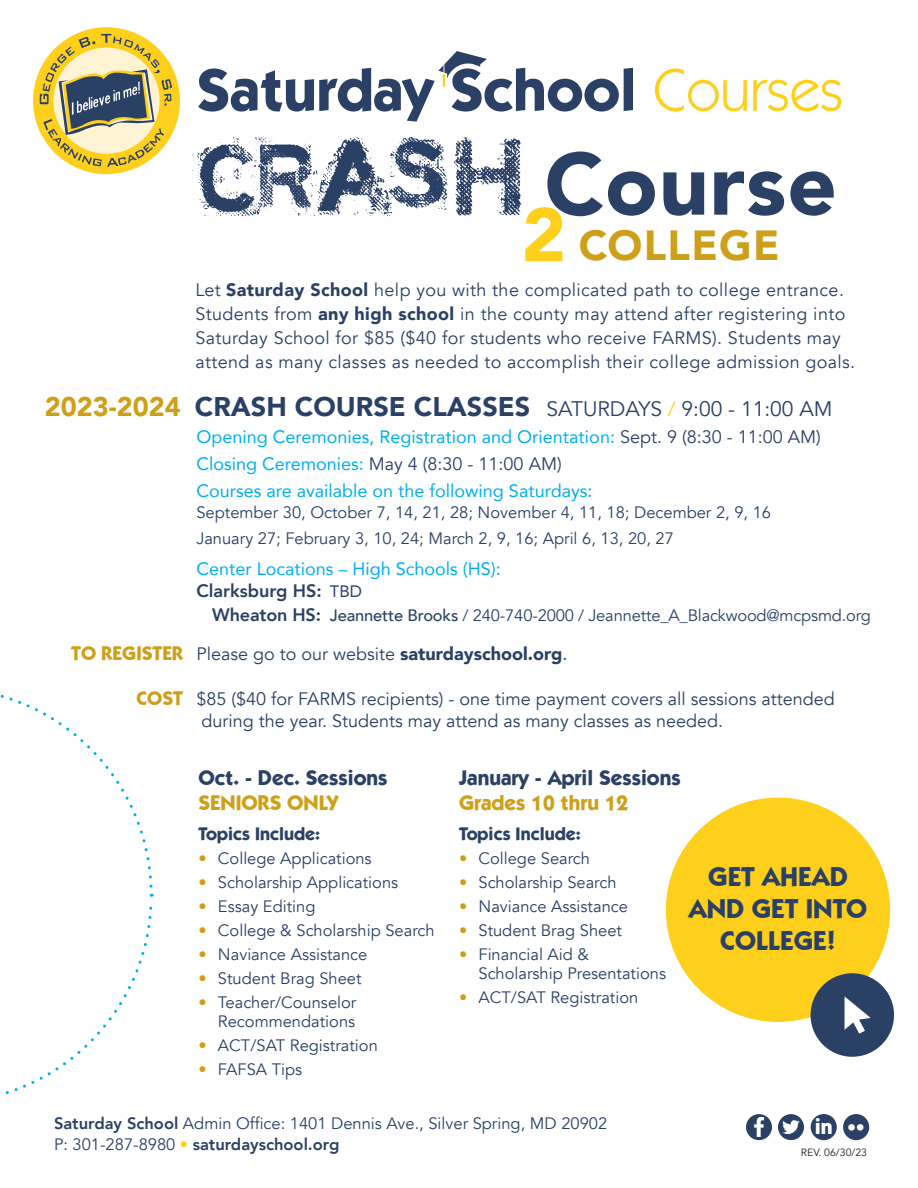
<style>
.page{position:relative;width:918px;height:1188px;background:#fff}
.page>*{position:absolute;margin:0;border:0;box-sizing:border-box;transform-origin:0 0}
.t1{font:700 60px "ITC Kabel Std";color:#2b4065}
.t2{font:900 42px "Avenir";letter-spacing:.03em;color:#ce9f18}
.t3{font:700 27px/32.4px "ITC Kabel Std";color:#2b4065;text-align:center}
.t4{font:900 26.25px "Avenir";color:#fff}
.t5{font:800 21.3px "Barlow";color:#fff}
.t6{font:21px "Avenir";color:#2b4065}
.t7{font:700 21px "ITC Kabel Std";color:#2b4065}
.t8{font:700 21px "ITC Kabel Std";color:#ce9f18}
.t9{font:18px/24px "Avenir";letter-spacing:.02em;color:#2b4065}
.t10{font:18px/27px "Avenir";color:#00aeef}
.t11{font:18px/22.5px "Avenir";color:#2b4065}
.t12{font:700 18px "ITC Kabel Std";color:#2b4065}
.t13{font:16.5px/19.5px "Avenir";color:#2b4065}
.t14{font:10.5px "Avenir";color:#231f20}
.s1{font-weight:400;color:#fed01c}
.s2{font-size:75px;color:#fed01c}
.s3{font-weight:900}
.s4{font-weight:900;font-size:27px;color:#ce9f18}
.s5{font-weight:900;font-size:27px}
.s6{color:#fed01c}
.s7{color:#2b4065}
.s8{font-weight:800;color:#2b4065}
.s9{font-size:16.5px;color:#2b4065}
.s10{font-weight:800;font-size:18px}
.s11{font-weight:500}
.s12{font-family:"ITC Kabel Std";font-weight:700;font-size:19.5px;color:#ce9f18}
.s13{font-style:inherit}
.s14{color:#ce9f18}
.s15{font-weight:800}
.s16{font-size:24.3px}
</style>
<div class="page">
<div style="left:33px;top:27px;width:147px;height:147px;background:#fed01c;border-radius:50%"></div>
<svg style="left:40px;top:34px;width:132px;height:133px"></svg>
<div style="left:666px;top:798px;width:224px;height:224px;background:#fed01c;border-radius:50%"></div>
<div style="left:811px;top:973px;width:83px;height:84px;background:#2b4065;border-radius:50%"></div>
<svg style="left:845px;top:997px;width:26px;height:37px"></svg>
<div style="left:778px;top:1114px;width:26px;height:26px;background:#2b4065;border-radius:50%"></div>
<div style="left:746px;top:1114px;width:26px;height:26px;background:#2b4065;border-radius:50%"></div>
<div style="left:811px;top:1114px;width:26px;height:26px;background:#2b4065;border-radius:50%"></div>
<div style="left:843px;top:1114px;width:26px;height:26px;background:#2b4065;border-radius:50%"></div>
<svg style="left:782px;top:1120px;width:18px;height:14px"></svg>
<svg style="left:0;top:694px;width:154px;height:400px"></svg>
<svg style="left:192px;top:137px;width:642px;height:79px"></svg>
<svg style="left:438px;top:51px;width:49px;height:36px"></svg>
<h1 class="t1" style="left:197px;top:54px;width:648px">Saturday School <span class="s1">Courses</span></h1>
<h2 class="t2" style="left:522px;top:209px;width:259px"><span class="s2">2</span> COLLEGE</h2>
<p class="t9" style="left:195px;top:278px;width:661px">Let <span class="s3">Saturday School</span> help you with the complicated path to college entrance.<br>Students from <span class="s3">any high school</span> in the county may attend after registering into Saturday School for $85 ($40 for students who receive FARMS). Students may attend as many classes as needed to accomplish their college admission goals.</p>
<p class="t6" style="left:45px;top:396px;width:789px"><span class="s4">2023-2024</span> <span class="s5">CRASH COURSE CLASSES</span> SATURDAYS <span class="s6">/</span> 9:00 - 11:00 AM</p>
<p class="t10" style="left:196px;top:423px;width:626px">Opening Ceremonies, Registration and Orientation: <span class="s7">Sept. 9 (8:30 - 11:00 AM)<br></span>Closing Ceremonies: <span class="s7">May 4 (8:30 - 11:00 AM)<br></span>Courses are available on the following Saturdays:</p>
<p class="t13" style="left:196px;top:500px;width:576px;line-height:25.5px">September 30, October 7, 14, 21, 28; November 4, 11, 18; December 2, 9, 16<br>January 27; February 3, 10, 24; March 2, 9, 16; April 6, 13, 20, 27</p>
<p class="t10" style="left:196px;top:558px;width:306px;line-height:21.6px">Center Locations – High Schools (HS):<br><span class="s8">Clarksburg HS:</span> <span class="s9">TBD</span></p>
<p class="t13" style="left:212px;top:606px;width:660px"><span class="s10">Wheaton HS:</span> <span class="s11">Jeannette Brooks</span> / 240-740-2000 / Jeannette_A_Blackwood@mcpsmd.org</p>
<p class="t11" style="left:71px;top:643px;width:498px"><span class="s12">TO REGISTER</span> Please go to our website <span class="s3">saturdayschool.org</span><span class="s13">.</span></p>
<p class="t11" style="left:201px;top:688px;width:635px;text-indent:-65px"><span class="s12">COST</span> $85 ($40 for FARMS recipients) - one time payment covers all sessions attended during the year. Students may attend as many classes as needed.</p>
<p class="t7" style="left:198px;top:765px;width:191px">Oct. - Dec. Sessions</p>
<p class="t8" style="left:198px;top:790px;width:142px">SENIORS ONLY</p>
<p class="t12" style="left:198px;top:823px;width:123px">Topics Include:</p>
<p class="t13" style="left:198px;top:849px;width:175px"><span class="s14">•</span> College Applications</p>
<p class="t13" style="left:198px;top:873px;width:201px"><span class="s14">•</span> Scholarship Applications</p>
<p class="t13" style="left:198px;top:897px;width:118px"><span class="s14">•</span> Essay Editing</p>
<p class="t13" style="left:198px;top:921px;width:238px"><span class="s14">•</span> College &amp; Scholarship Search</p>
<p class="t13" style="left:198px;top:945px;width:170px"><span class="s14">•</span> Naviance Assistance</p>
<p class="t13" style="left:198px;top:969px;width:165px"><span class="s14">•</span> Student Brag Sheet</p>
<p class="t13" style="left:198px;top:993px;width:159px;text-align:right"><span class="s14">•</span> Teacher/Counselor<br>Recommendations</p>
<p class="t13" style="left:198px;top:1036px;width:181px"><span class="s14">•</span> ACT/SAT Registration</p>
<p class="t13" style="left:198px;top:1060px;width:105px"><span class="s14">•</span> FAFSA Tips</p>
<p class="t7" style="left:459px;top:765px;width:223px">January - April Sessions</p>
<p class="t8" style="left:459px;top:790px;width:171px">Grades 10 thru 12</p>
<p class="t12" style="left:459px;top:823px;width:123px">Topics Include:</p>
<p class="t13" style="left:459px;top:849px;width:133px"><span class="s14">•</span> College Search</p>
<p class="t13" style="left:459px;top:873px;width:159px"><span class="s14">•</span> Scholarship Search</p>
<p class="t13" style="left:459px;top:897px;width:170px"><span class="s14">•</span> Naviance Assistance</p>
<p class="t13" style="left:459px;top:921px;width:165px"><span class="s14">•</span> Student Brag Sheet</p>
<p class="t13" style="left:479px;top:945px;width:189px;text-indent:-20px"><span class="s14">•</span> Financial Aid &amp;<br>Scholarship Presentations</p>
<p class="t13" style="left:459px;top:988px;width:181px"><span class="s14">•</span> ACT/SAT Registration</p>
<h3 class="t3" style="left:689px;top:860px;width:180px">GET AHEAD<br>AND GET INTO<br>COLLEGE!</h3>
<p class="t13" style="left:54px;top:1114px;width:555px;line-height:21px"><span class="s15">Saturday School</span> Admin Office: 1401 Dennis Ave., Silver Spring, MD 20902<br>P: 301-287-8980 <span class="s6">•</span> <span class="s15">saturdayschool.org</span></p>
<h3 class="t4" style="left:754px;top:1106px;width:11px">f</h3>
<p class="t5" style="left:815px;top:1111px;width:51px">in <span class="s16">• •</span></p>
<p class="t14" style="left:801px;top:1147px;width:68px">REV. 06/30/23</p>
</div>
